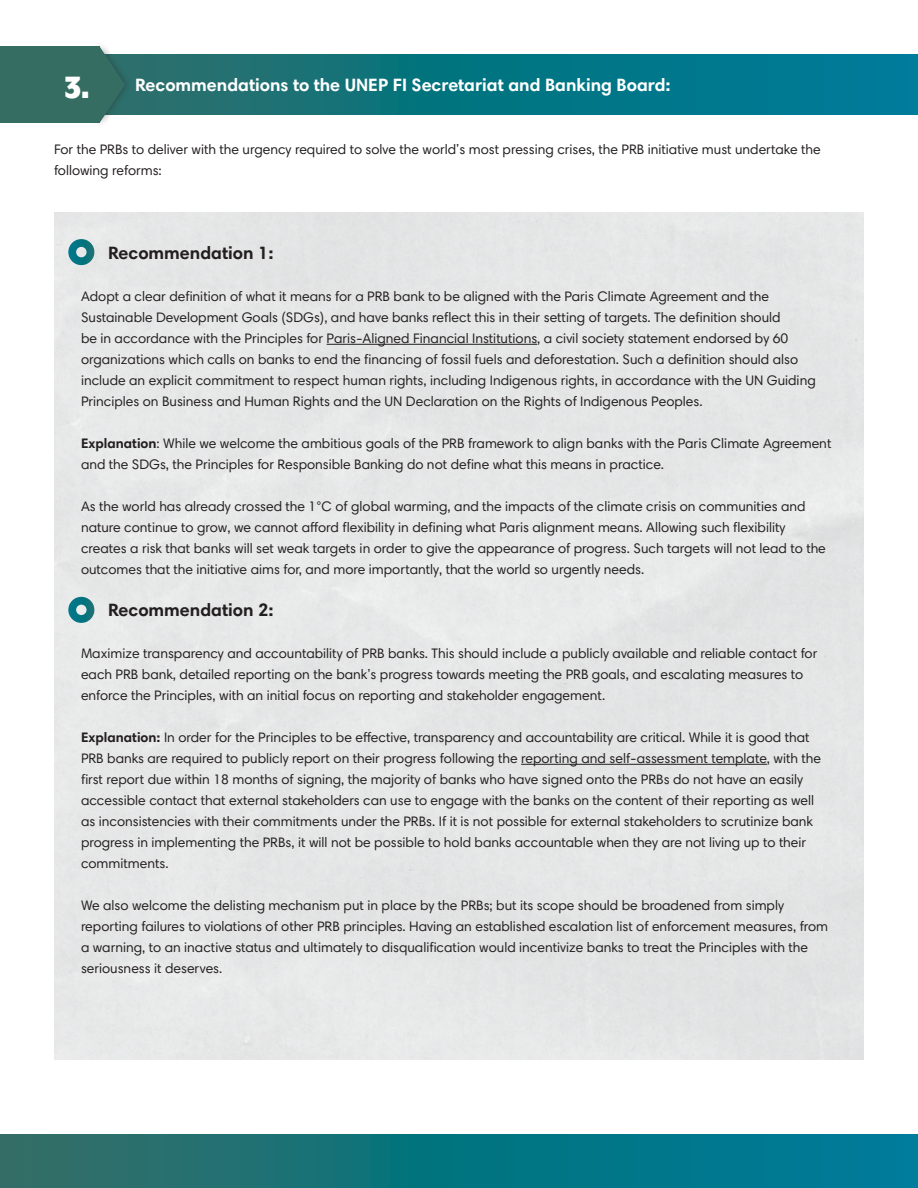
<style>
.page{position:relative;width:918px;height:1188px;background:#fff}
.page>*{position:absolute;margin:0;border:0;box-sizing:border-box;transform-origin:0 0}
.t1{font:700 18px "Harmonia Sans Std";color:#fff}
.t2{font:700 18px "Harmonia Sans Std";color:#231f20}
.t3{font:13.8px/21px "Harmonia Sans Std";color:#231f20}
.s1{font-family:"Mr Eaves XL Mod OT";font-weight:900;font-size:35.55px}
.s2{font-weight:700}
</style>
<div class="page">
<svg style="left:132px;top:55px;width:786px;height:60px;background:#0a7482"></svg>
<div style="left:92px;top:40px;width:40px;height:89px;background:#231f20;opacity:.5"></div>
<svg style="left:100px;top:46px;width:25px;height:77px"></svg>
<div style="left:0;top:46px;width:100px;height:77px;background:#356d63"></div>
<hr style="left:327px;top:344px;width:210px;height:1px;background:#231f20">
<hr style="left:521px;top:764px;width:246px;height:1px;background:#231f20">
<svg style="left:0;top:1134px;width:918px;height:54px;background:#0f747f"></svg>
<svg style="left:68px;top:239px;width:26px;height:26px"></svg>
<svg style="left:68px;top:596px;width:26px;height:27px"></svg>
<h1 class="t1" style="left:65px;top:73px;width:608px"><span class="s1">3.</span> Recommendations to the UNEP FI Secretariat and Banking Board:</h1>
<p class="t3" style="left:54px;top:139px;width:768px">For the PRBs to deliver with the urgency required to solve the world’s most pressing crises, the PRB initiative must undertake the following reforms:</p>
<h1 class="t2" style="left:108px;top:241px;width:167px">Recommendation 1:</h1>
<p class="t3" style="left:81px;top:286px;width:736px">Adopt a clear definition of what it means for a PRB bank to be aligned with the Paris Climate Agreement and the Sustainable Development Goals (SDGs), and have banks reflect this in their setting of targets. The definition should<br>be in accordance with the Principles for Paris-Aligned Financial Institutions, a civil society statement endorsed by 60 organizations which calls on banks to end the financing of fossil fuels and deforestation. Such a definition should also include an explicit commitment to respect human rights, including Indigenous rights, in accordance with the UN Guiding Principles on Business and Human Rights and the UN Declaration on the Rights of Indigenous Peoples.</p>
<p class="t3" style="left:81px;top:433px;width:752px"><span class="s2">Explanation</span>: While we welcome the ambitious goals of the PRB framework to align banks with the Paris Climate Agreement and the SDGs, the Principles for Responsible Banking do not define what this means in practice.</p>
<p class="t3" style="left:81px;top:496px;width:746px">As the world has already crossed the 1°C of global warming, and the impacts of the climate crisis on communities and nature continue to grow, we cannot afford flexibility in defining what Paris alignment means. Allowing such flexibility creates a risk that banks will set weak targets in order to give the appearance of progress. Such targets will not lead to the outcomes that the initiative aims for, and more importantly, that the world so urgently needs.</p>
<h1 class="t2" style="left:108px;top:598px;width:167px">Recommendation 2:</h1>
<p class="t3" style="left:81px;top:643px;width:738px">Maximize transparency and accountability of PRB banks. This should include a publicly available and reliable contact for each PRB bank, detailed reporting on the bank’s progress towards meeting the PRB goals, and escalating measures to enforce the Principles, with an initial focus on reporting and stakeholder engagement.</p>
<p class="t3" style="left:81px;top:727px;width:742px"><span class="s2">Explanation:</span> In order for the Principles to be effective, transparency and accountability are critical. While it is good that PRB banks are required to publicly report on their progress following the reporting and self-assessment template, with the first report due within 18 months of signing, the majority of banks who have signed onto the PRBs do not have an easily accessible contact that external stakeholders can use to engage with the banks on the content of their reporting as well as inconsistencies with their commitments under the PRBs. If it is not possible for external stakeholders to scrutinize bank progress in implementing the PRBs, it will not be possible to hold banks accountable when they are not living up to their commitments.</p>
<p class="t3" style="left:81px;top:895px;width:749px">We also welcome the delisting mechanism put in place by the PRBs; but its scope should be broadened from simply reporting failures to violations of other PRB principles. Having an established escalation list of enforcement measures, from a warning, to an inactive status and ultimately to disqualification would incentivize banks to treat the Principles with the seriousness it deserves.</p>
</div>
